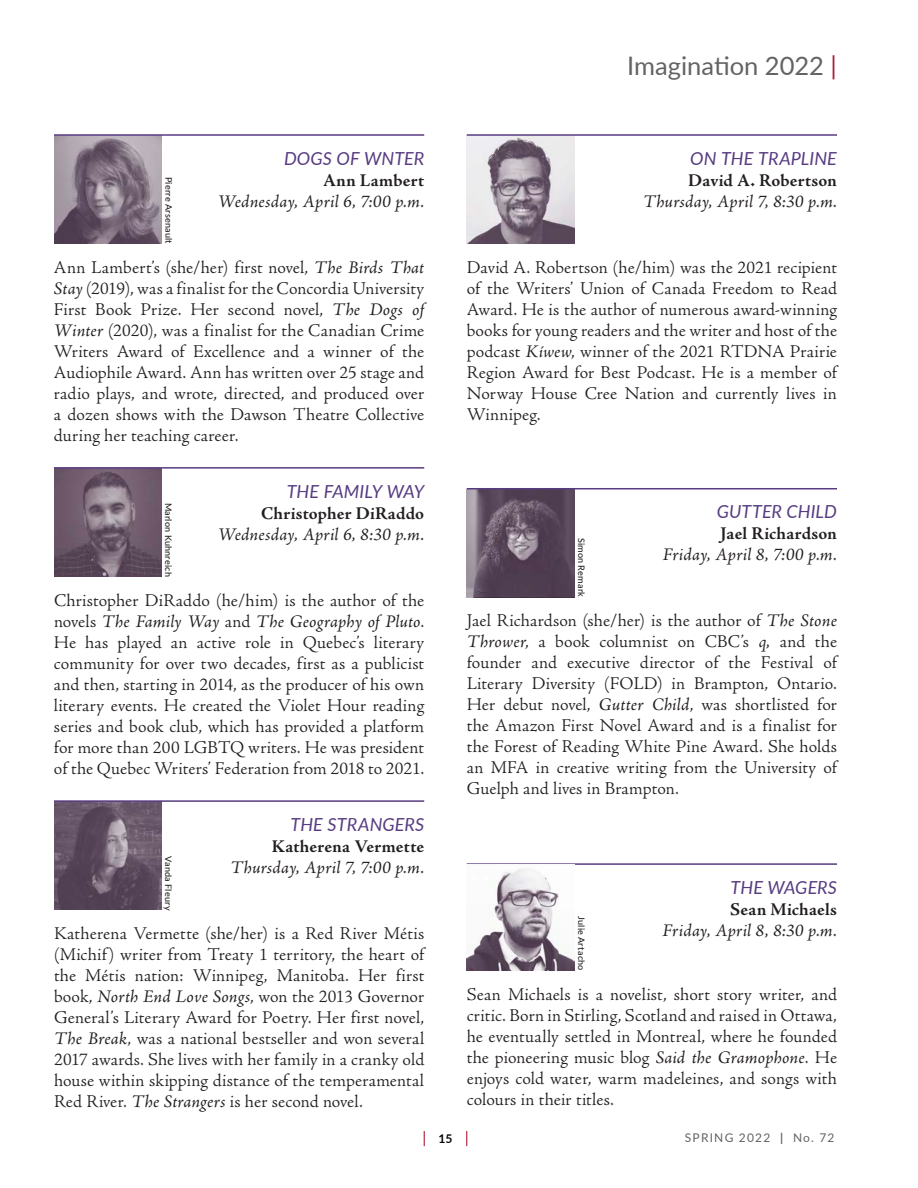
<style>
.page{position:relative;width:918px;height:1188px;background:#fff}
.page>*{position:absolute;margin:0;border:0;box-sizing:border-box;transform-origin:0 0}
.t1{font:25.5px "Lato";color:#636366}
.Text_Paragraph{font:300 18px/21px "Adobe Jenson Pro";letter-spacing:.01em;color:#231f20;text-align:justify}
.Text_Paragraph-2{font:italic 18px/21px "Adobe Jenson Pro";letter-spacing:.01em;color:#231f20;text-align:right}
.t2{font:12px "Lato";letter-spacing:.1em;color:#636366}
.t3{font:700 12px "Lato";color:#040503}
.Text_Paragraph-3{font:500 9px "Lato";letter-spacing:.025em;color:#231f20}
.s1{color:#ab1d38}
.s2{font-family:"Lato";color:#573c81}
.s3{font-weight:700;font-style:normal}
.s4{font-weight:400;font-style:italic}
.s5{font-weight:700}
</style>
<div class="page">
<svg style="left:424px;top:1131px;width:1px;height:15px"></svg>
<svg style="left:466px;top:1131px;width:1px;height:15px"></svg>
<img style="left:54px;top:802px;width:108px;height:108px">
<hr style="left:54px;top:800px;width:370px;height:2px;background:#573c81">
<img style="left:54px;top:469px;width:108px;height:108px">
<hr style="left:54px;top:467px;width:370px;height:2px;background:#573c81">
<img style="left:467px;top:489px;width:108px;height:108px">
<hr style="left:467px;top:488px;width:370px;height:1px;background:#573c81">
<img style="left:54px;top:136px;width:108px;height:108px">
<hr style="left:54px;top:134px;width:370px;height:2px;background:#573c81">
<img style="left:467px;top:136px;width:108px;height:108px">
<hr style="left:467px;top:134px;width:370px;height:2px;background:#573c81">
<hr style="left:467px;top:863px;width:370px;height:2px;background:#573c81">
<img style="left:467px;top:868px;width:108px;height:102px">
<p class="t1" style="left:627px;top:47px;width:211px">Imagination 2022 <span class="s1">|</span></p>
<p class="Text_Paragraph-3" style="left:175px;top:177px;width:69px;rotate:90deg">Pierre Arsenault</p>
<p class="Text_Paragraph-2" style="left:218px;top:150px;width:208px"><span class="s2">DOGS OF WNTER<br></span><span class="s3">Ann Lambert<br></span>Wednesday, April 6, 7:00 p.m.</p>
<p class="Text_Paragraph" style="left:54px;top:257px;width:372px">Ann Lambert’s (she/her) first novel, <span class="s4">The Birds That Stay</span> (2019), was a finalist for the Concordia University First Book Prize. Her second novel, <span class="s4">The Dogs of Winter</span> (2020), was a finalist for the Canadian Crime Writers Award of Excellence and a winner of the Audiophile Award. Ann has written over 25 stage and radio plays, and wrote, directed, and produced over a dozen shows with the Dawson Theatre Collective during her teaching career.</p>
<p class="Text_Paragraph-2" style="left:643px;top:150px;width:195px"><span class="s2">ON THE TRAPLINE<br></span><span class="s3">David A. Robertson<br></span>Thursday, April 7, 8:30 p.m.</p>
<p class="Text_Paragraph" style="left:467px;top:257px;width:372px">David A. Robertson (he/him) was the 2021 recipient of the Writers’ Union of Canada Freedom to Read Award. He is the author of numerous award-winning books for young readers and the writer and host of the podcast <span class="s4">Kíwew</span>, winner of the 2021 RTDNA Prairie Region Award for Best Podcast. He is a member of Norway House Cree Nation and currently lives in Winnipeg.</p>
<p class="Text_Paragraph-3" style="left:175px;top:503px;width:76px;rotate:90deg">Marlon Kuhnreich</p>
<p class="Text_Paragraph-2" style="left:218px;top:483px;width:208px"><span class="s2">THE FAMILY WAY<br></span><span class="s3">Christopher DiRaddo<br></span>Wednesday, April 6, 8:30 p.m.</p>
<p class="Text_Paragraph" style="left:54px;top:590px;width:372px">Christopher DiRaddo (he/him) is the author of the novels <span class="s4">The Family Way</span> and <span class="s4">The Geography of Pluto</span>.<br>He has played an active role in Quebec’s literary community for over two decades, first as a publicist and then, starting in 2014, as the producer of his own literary events. He created the Violet Hour reading series and book club, which has provided a platform for more than 200 LGBTQ writers. He was president of the Quebec Writers’ Federation from 2018 to 2021.</p>
<p class="Text_Paragraph-3" style="left:175px;top:856px;width:56px;rotate:90deg">Vanda Fleury</p>
<p class="Text_Paragraph-2" style="left:230px;top:816px;width:195px"><span class="s2">THE STRANGERS<br></span><span class="s3">Katherena Vermette<br></span>Thursday, April 7, 7:00 p.m.</p>
<p class="Text_Paragraph" style="left:54px;top:923px;width:372px">Katherena Vermette (she/her) is a Red River Métis (Michif) writer from Treaty 1 territory, the heart of the Métis nation: Winnipeg, Manitoba. Her first book, <span class="s4">North End Love Songs</span>, won the 2013 Governor General’s Literary Award for Poetry. Her first novel, <span class="s4">The Break</span>, was a national bestseller and won several 2017 awards. She lives with her family in a cranky old house within skipping distance of the temperamental Red River. <span class="s4">The Strangers</span> is her second novel.</p>
<p class="Text_Paragraph-3" style="left:588px;top:538px;width:61px;rotate:90deg">Simon Remark</p>
<p class="Text_Paragraph-2" style="left:663px;top:503px;width:176px"><span class="s2">GUTTER CHILD<br></span><span class="s3">Jael Richardson<br></span>Friday, April 8, 7:00 p.m.</p>
<p class="Text_Paragraph" style="left:467px;top:611px;width:372px">Jael Richardson (she/her) is the author of <span class="s4">The Stone Thrower</span>, a book columnist on CBC’s <span class="s4">q,</span> and the founder and executive director of the Festival of Literary Diversity (FOLD) in Brampton, Ontario.<br>Her debut novel, <span class="s4">Gutter Child</span>, was shortlisted for the Amazon First Novel Award and is a finalist for the Forest of Reading White Pine Award. She holds an MFA in creative writing from the University of Guelph and lives in Brampton.</p>
<p class="Text_Paragraph-3" style="left:588px;top:916px;width:56px;rotate:90deg">Julie Artacho</p>
<p class="Text_Paragraph-2" style="left:663px;top:879px;width:176px"><span class="s2">THE WAGERS<br></span><span class="s3">Sean Michaels<br></span>Friday, April 8, 8:30 p.m.</p>
<p class="Text_Paragraph" style="left:467px;top:984px;width:372px">Sean Michaels is a novelist, short story writer, and critic. Born in Stirling, Scotland and raised in Ottawa, he eventually settled in Montreal, where he founded the pioneering music blog <span class="s4">Said the Gramophone</span>. He enjoys cold water, warm madeleines, and songs with colours in their titles.</p>
<p class="t3" style="left:439px;top:1130px;width:15px">15</p>
<p class="t2" style="left:685px;top:1129px;width:151px">SPRING 2022 <span class="s5">|</span> No. 72</p>
</div>
